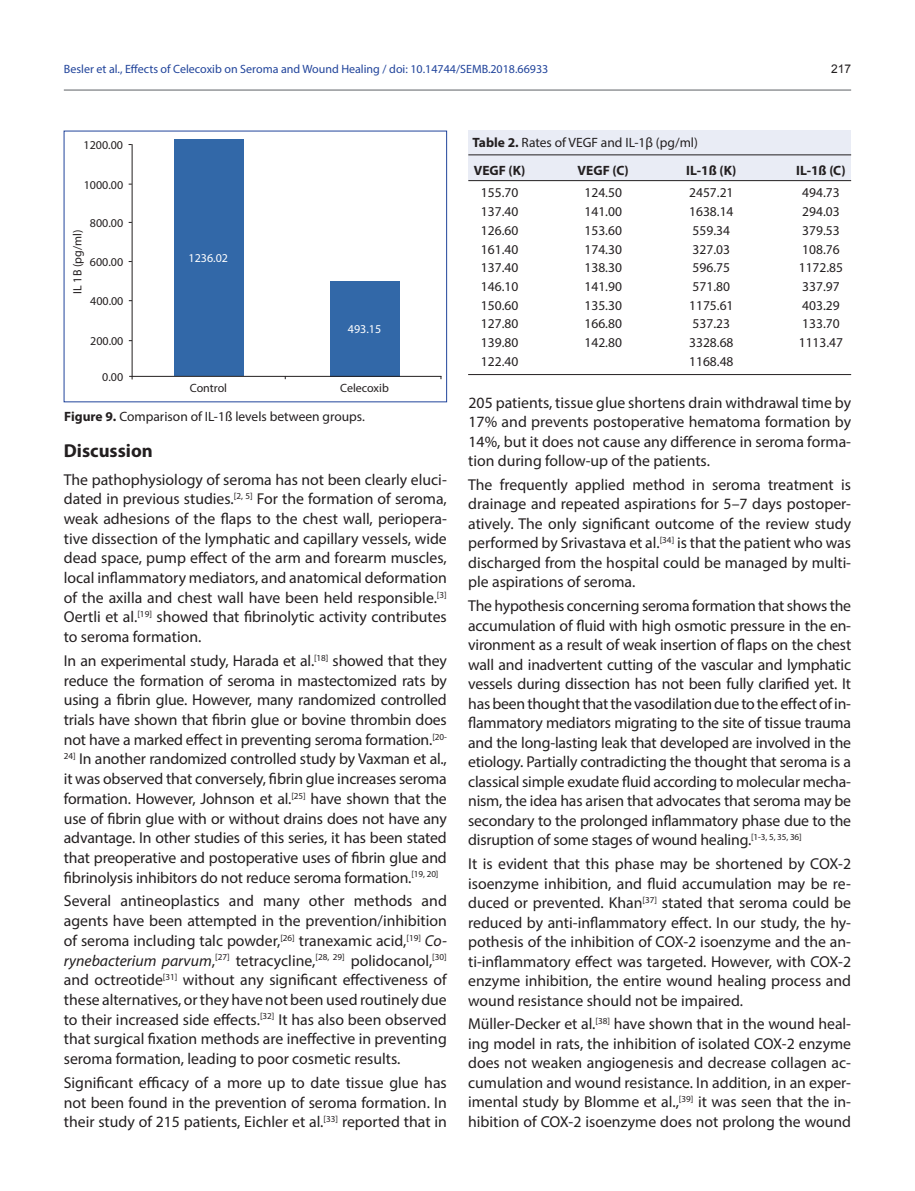
<style>
.page{position:relative;width:915px;height:1191px;background:#fff}
.page>*{position:absolute;margin:0;border:0;box-sizing:border-box;transform-origin:0 0}
.altbaslik{font:700 18.75px "Myriad Pro";color:#231f20}
.ana_metin_bosluksuz{font:15.75px/19.5px "Myriad Pro";color:#231f20;text-align:justify}
.tablo_satiri{font:13.5px "Myriad Pro";color:#231f20}
.ana_metin_bosluksuz-2{font:13.5px "Myriad Pro";color:#231f20}
.tablo_satiri-2{font:700 13.5px "Myriad Pro";color:#231f20}
.t1{font:12px "Myriad Pro";color:#21449b}
.ana_metin_bosluksuz-3{font:12px "Myriad Pro";color:#231f20}
.ana_metin_bosluksuz-4{font:12px "Myriad Pro";color:#fff}
.t2{font:12px "Arial";color:#231f20}
.s1{font-weight:700}
.s2{font-style:italic}
</style>
<div class="page">
<hr style="left:64px;top:89px;width:786px;height:2px;background:#939598">
<div style="left:468px;top:131px;width:382px;height:50px;background:#e9ecf5"></div>
<hr style="left:468px;top:180px;width:382px;height:1px;background:#231f20">
<hr style="left:468px;top:374px;width:382px;height:1px;background:#231f20">
<hr style="left:468px;top:155px;width:382px;height:1px;background:#231f20">
<hr style="left:132px;top:144px;width:1px;height:235px;background:#231f20">
<div style="left:174px;top:139px;width:69px;height:237px;background:#3268a8"></div>
<div style="left:330px;top:281px;width:69px;height:95px;background:#3268a8"></div>
<hr style="left:129px;top:376px;width:312px;height:1px;background:#231f20">
<p class="t1" style="left:64px;top:61px;width:486px">Besler et al., Effects of Celecoxib on Seroma and Wound Healing / doi: 10.14744/SEMB.2018.66933</p>
<p class="t2" style="left:830px;top:60px;width:22px">217</p>
<p class="ana_metin_bosluksuz-3" style="left:84px;top:138px;width:41px">1200.00</p>
<p class="ana_metin_bosluksuz-3" style="left:84px;top:177px;width:41px">1000.00</p>
<p class="ana_metin_bosluksuz-3" style="left:90px;top:215px;width:35px">800.00</p>
<p class="ana_metin_bosluksuz-3" style="left:70px;top:293px;width:65px;rotate:-90deg">IL 1B (pg/ml)</p>
<p class="ana_metin_bosluksuz-3" style="left:90px;top:255px;width:35px">600.00</p>
<p class="ana_metin_bosluksuz-3" style="left:90px;top:294px;width:35px">400.00</p>
<p class="ana_metin_bosluksuz-3" style="left:90px;top:334px;width:35px">200.00</p>
<p class="ana_metin_bosluksuz-3" style="left:102px;top:369px;width:22px">0.00</p>
<p class="ana_metin_bosluksuz-4" style="left:188px;top:251px;width:41px">1236.02</p>
<p class="ana_metin_bosluksuz-3" style="left:190px;top:381px;width:39px">Control</p>
<p class="ana_metin_bosluksuz-4" style="left:348px;top:321px;width:35px">493.15</p>
<p class="ana_metin_bosluksuz-3" style="left:340px;top:381px;width:50px">Celecoxib</p>
<p class="ana_metin_bosluksuz-2" style="left:64px;top:408px;width:302px"><span class="s1">Figure 9.</span> Comparison of IL-1ß levels between groups.</p>
<p class="altbaslik" style="left:64px;top:438px;width:91px">Discussion</p>
<p class="ana_metin_bosluksuz" style="left:64px;top:469px;width:384px">The pathophysiology of seroma has not been clearly eluci&shy;dated in previous studies.<sup>[2,</sup> <sup>5]</sup> For the formation of seroma, weak adhesions of the flaps to the chest wall, periopera&shy;tive dissection of the lymphatic and capillary vessels, wide dead space, pump effect of the arm and forearm muscles, local inflammatory mediators, and anatomical deformation of the axilla and chest wall have been held responsible.<sup>[3] </sup>Oertli et al.<sup>[19]</sup> showed that fibrinolytic activity contributes to seroma formation.</p>
<p class="ana_metin_bosluksuz" style="left:64px;top:650px;width:384px">In an experimental study, Harada et al.<sup>[18]</sup> showed that they reduce the formation of seroma in mastectomized rats by using a fibrin glue. However, many randomized controlled trials have shown that fibrin glue or bovine thrombin does not have a marked effect in preventing seroma formation.<sup>[20- 24]</sup> In another randomized controlled study by Vaxman et al., it was observed that conversely, fibrin glue increases seroma formation. However, Johnson et al.<sup>[25]</sup> have shown that the use of fibrin glue with or without drains does not have any advantage. In other studies of this series, it has been stated that preoperative and postoperative uses of fibrin glue and fibrinolysis inhibitors do not reduce seroma formation.<sup>[19,</sup> <sup>20]</sup></p>
<p class="ana_metin_bosluksuz" style="left:64px;top:891px;width:384px">Several antineoplastics and many other methods and agents have been attempted in the prevention/inhibition of seroma including talc powder,<sup>[26]</sup> tranexamic acid,<sup>[19]</sup> <span class="s2">Co&shy;rynebacterium parvum</span>,<sup>[27]</sup> tetracycline,<sup>[28,</sup> <sup>29]</sup> polidocanol,<sup>[30] </sup>and octreotide<sup>[31]</sup> without any significant effectiveness of these alternatives, or they have not been used routinely due to their increased side effects.<sup>[32]</sup> It has also been observed that surgical fixation methods are ineffective in preventing seroma formation, leading to poor cosmetic results.</p>
<p class="ana_metin_bosluksuz" style="left:64px;top:1072px;width:384px">Significant efficacy of a more up to date tissue glue has not been found in the prevention of seroma formation. In their study of 215 patients, Eichler et al.<sup>[33]</sup> reported that in</p>
<p class="tablo_satiri" style="left:472px;top:134px;width:227px"><span class="s1">Table 2.</span> Rates of VEGF and IL-1β (pg/ml)</p>
<p class="tablo_satiri-2" style="left:473px;top:161px;width:53px">VEGF (K)</p>
<p class="tablo_satiri-2" style="left:577px;top:161px;width:53px">VEGF (C)</p>
<p class="tablo_satiri-2" style="left:686px;top:161px;width:52px">IL-1ß (K)</p>
<p class="tablo_satiri-2" style="left:795px;top:161px;width:51px">IL-1ß (C)</p>
<p class="tablo_satiri" style="left:481px;top:185px;width:39px">155.70</p>
<p class="tablo_satiri" style="left:584px;top:185px;width:39px">124.50</p>
<p class="tablo_satiri" style="left:689px;top:185px;width:46px">2457.21</p>
<p class="tablo_satiri" style="left:802px;top:185px;width:39px">494.73</p>
<p class="tablo_satiri" style="left:481px;top:203px;width:39px">137.40</p>
<p class="tablo_satiri" style="left:584px;top:203px;width:39px">141.00</p>
<p class="tablo_satiri" style="left:689px;top:203px;width:46px">1638.14</p>
<p class="tablo_satiri" style="left:802px;top:203px;width:39px">294.03</p>
<p class="tablo_satiri" style="left:481px;top:222px;width:39px">126.60</p>
<p class="tablo_satiri" style="left:584px;top:222px;width:39px">153.60</p>
<p class="tablo_satiri" style="left:692px;top:222px;width:39px">559.34</p>
<p class="tablo_satiri" style="left:802px;top:222px;width:39px">379.53</p>
<p class="tablo_satiri" style="left:481px;top:241px;width:39px">161.40</p>
<p class="tablo_satiri" style="left:584px;top:241px;width:39px">174.30</p>
<p class="tablo_satiri" style="left:692px;top:241px;width:39px">327.03</p>
<p class="tablo_satiri" style="left:802px;top:241px;width:39px">108.76</p>
<p class="tablo_satiri" style="left:481px;top:259px;width:39px">137.40</p>
<p class="tablo_satiri" style="left:584px;top:259px;width:39px">138.30</p>
<p class="tablo_satiri" style="left:692px;top:259px;width:39px">596.75</p>
<p class="tablo_satiri" style="left:798px;top:259px;width:46px">1172.85</p>
<p class="tablo_satiri" style="left:481px;top:278px;width:39px">146.10</p>
<p class="tablo_satiri" style="left:584px;top:278px;width:39px">141.90</p>
<p class="tablo_satiri" style="left:692px;top:278px;width:39px">571.80</p>
<p class="tablo_satiri" style="left:802px;top:278px;width:39px">337.97</p>
<p class="tablo_satiri" style="left:481px;top:297px;width:39px">150.60</p>
<p class="tablo_satiri" style="left:584px;top:297px;width:39px">135.30</p>
<p class="tablo_satiri" style="left:689px;top:297px;width:46px">1175.61</p>
<p class="tablo_satiri" style="left:802px;top:297px;width:39px">403.29</p>
<p class="tablo_satiri" style="left:481px;top:315px;width:39px">127.80</p>
<p class="tablo_satiri" style="left:584px;top:315px;width:39px">166.80</p>
<p class="tablo_satiri" style="left:692px;top:315px;width:39px">537.23</p>
<p class="tablo_satiri" style="left:802px;top:315px;width:39px">133.70</p>
<p class="tablo_satiri" style="left:481px;top:334px;width:39px">139.80</p>
<p class="tablo_satiri" style="left:584px;top:334px;width:39px">142.80</p>
<p class="tablo_satiri" style="left:689px;top:334px;width:46px">3328.68</p>
<p class="tablo_satiri" style="left:798px;top:334px;width:46px">1113.47</p>
<p class="tablo_satiri" style="left:481px;top:353px;width:39px">122.40</p>
<p class="tablo_satiri" style="left:689px;top:353px;width:46px">1168.48</p>
<p class="ana_metin_bosluksuz" style="left:468px;top:392px;width:384px">205 patients, tissue glue shortens drain withdrawal time by 17% and prevents postoperative hematoma formation by 14%, but it does not cause any difference in seroma forma&shy;tion during follow-up of the patients.</p>
<p class="ana_metin_bosluksuz" style="left:468px;top:474px;width:384px">The frequently applied method in seroma treatment is drainage and repeated aspirations for 5–7 days postoper&shy;atively. The only significant outcome of the review study performed by Srivastava et al.<sup>[34]</sup> is that the patient who was discharged from the hospital could be managed by multi&shy;ple aspirations of seroma.</p>
<p class="ana_metin_bosluksuz" style="left:468px;top:596px;width:384px">The hypothesis concerning seroma formation that shows the accumulation of fluid with high osmotic pressure in the en&shy;vironment as a result of weak insertion of flaps on the chest wall and inadvertent cutting of the vascular and lymphatic vessels during dissection has not been fully clarified yet. It has been thought that the vasodilation due to the effect of in&shy;flammatory mediators migrating to the site of tissue trauma and the long-lasting leak that developed are involved in the etiology. Partially contradicting the thought that seroma is a classical simple exudate fluid according to molecular mecha&shy;nism, the idea has arisen that advocates that seroma may be secondary to the prolonged inflammatory phase due to the disruption of some stages of wound healing.<sup>[1-3,</sup> <sup>5,</sup> <sup>35,</sup> <sup>36]</sup></p>
<p class="ana_metin_bosluksuz" style="left:468px;top:853px;width:384px">It is evident that this phase may be shortened by COX-2 isoenzyme inhibition, and fluid accumulation may be re&shy;duced or prevented. Khan<sup>[37]</sup> stated that seroma could be reduced by anti-inflammatory effect. In our study, the hy&shy;pothesis of the inhibition of COX-2 isoenzyme and the an&shy;ti-inflammatory effect was targeted. However, with COX-2 enzyme inhibition, the entire wound healing process and wound resistance should not be impaired.</p>
<p class="ana_metin_bosluksuz" style="left:468px;top:1014px;width:384px">Müller-Decker et al.<sup>[38]</sup> have shown that in the wound heal&shy;ing model in rats, the inhibition of isolated COX-2 enzyme does not weaken angiogenesis and decrease collagen ac&shy;cumulation and wound resistance. In addition, in an exper&shy;imental study by Blomme et al.,<sup>[39]</sup> it was seen that the in&shy;hibition of COX-2 isoenzyme does not prolong the wound</p>
</div>
